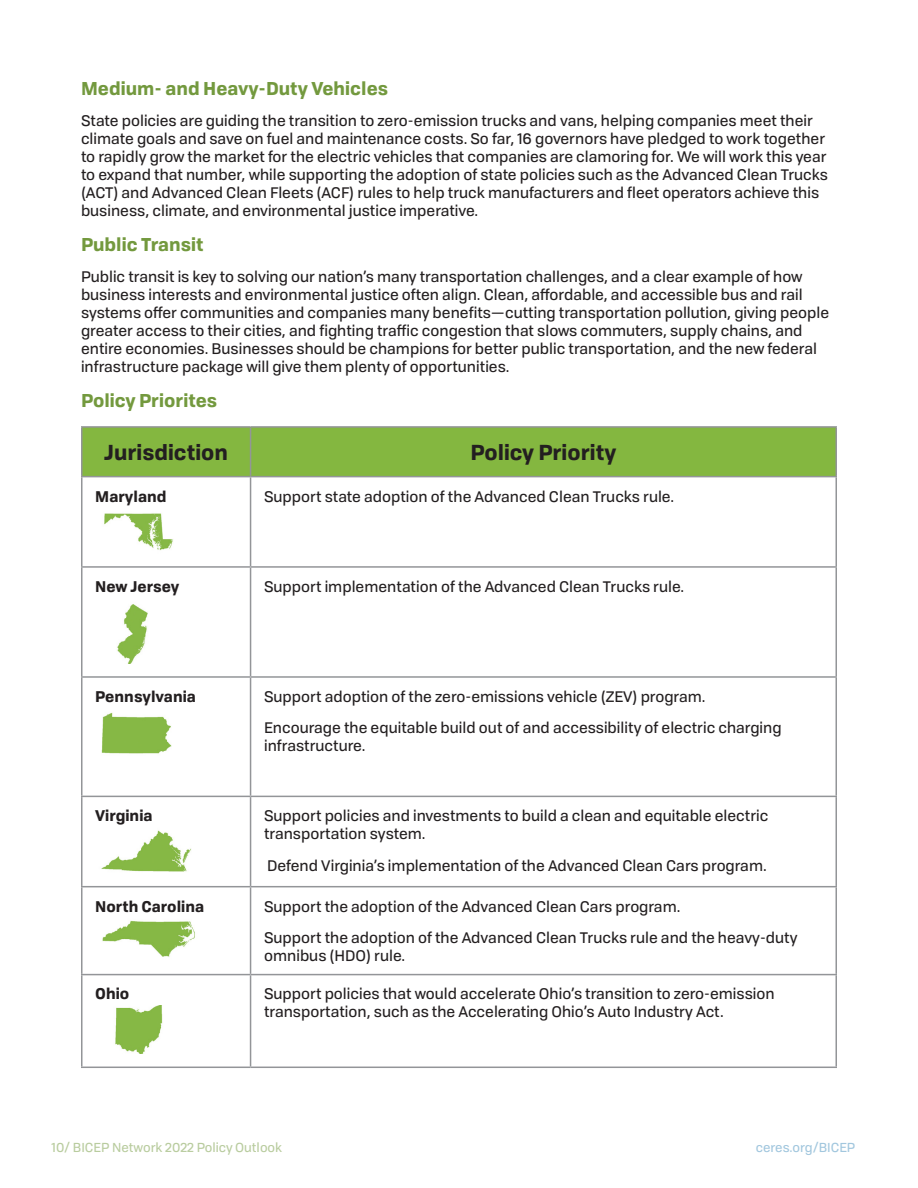
<style>
.page{position:relative;width:918px;height:1188px;background:#fff}
.page>*{position:absolute;margin:0;border:0;box-sizing:border-box;transform-origin:0 0}
.t1{font:700 21px "Tofino Personal";color:#231f20}
.Headline{font:700 18px "Tofino Personal";color:#73993e}
.Body_Text_2{font:700 18px "Tofino Personal";color:#73993e}
.Body_Text_2-2{font:15px/18px "Tofino Personal";color:#231f20}
.Body_Text__Table{font:15px/18px "Tofino Personal";color:#231f20}
.State_Names__Bold{font:700 15px "Tofino Personal";color:#231f20}
.t2{font:12.75px "Tofino Personal";color:#b9cc9f}
.t3{font:12.75px "Tofino Personal";color:#a2c7de}
</style>
<div class="page">
<div style="left:82px;top:428px;width:754px;height:48px;background:#84b740"></div>
<hr style="left:81px;top:426px;width:170px;height:2px;background:#939598">
<hr style="left:81px;top:428px;width:1px;height:48px;background:#939598">
<hr style="left:251px;top:426px;width:586px;height:2px;background:#939598">
<hr style="left:250px;top:428px;width:1px;height:48px;background:#939598">
<hr style="left:836px;top:428px;width:1px;height:48px;background:#939598">
<hr style="left:81px;top:476px;width:170px;height:1px;background:#939598">
<hr style="left:251px;top:476px;width:586px;height:1px;background:#939598">
<hr style="left:81px;top:477px;width:1px;height:89px;background:#939598">
<hr style="left:250px;top:477px;width:1px;height:89px;background:#939598">
<hr style="left:836px;top:477px;width:1px;height:89px;background:#939598">
<hr style="left:81px;top:566px;width:170px;height:2px;background:#939598">
<hr style="left:81px;top:568px;width:1px;height:108px;background:#939598">
<hr style="left:251px;top:566px;width:586px;height:2px;background:#939598">
<hr style="left:250px;top:568px;width:1px;height:108px;background:#939598">
<hr style="left:836px;top:568px;width:1px;height:108px;background:#939598">
<hr style="left:81px;top:676px;width:170px;height:2px;background:#939598">
<hr style="left:81px;top:678px;width:1px;height:118px;background:#939598">
<hr style="left:251px;top:676px;width:586px;height:2px;background:#939598">
<hr style="left:250px;top:678px;width:1px;height:118px;background:#939598">
<hr style="left:836px;top:678px;width:1px;height:118px;background:#939598">
<hr style="left:81px;top:796px;width:170px;height:1px;background:#939598">
<hr style="left:81px;top:797px;width:1px;height:89px;background:#939598">
<hr style="left:251px;top:796px;width:586px;height:1px;background:#939598">
<hr style="left:250px;top:797px;width:1px;height:89px;background:#939598">
<hr style="left:836px;top:797px;width:1px;height:89px;background:#939598">
<hr style="left:81px;top:886px;width:170px;height:1px;background:#939598">
<hr style="left:81px;top:887px;width:1px;height:87px;background:#939598">
<hr style="left:251px;top:886px;width:586px;height:1px;background:#939598">
<hr style="left:250px;top:887px;width:1px;height:87px;background:#939598">
<hr style="left:836px;top:887px;width:1px;height:87px;background:#939598">
<hr style="left:81px;top:974px;width:170px;height:1px;background:#939598">
<hr style="left:81px;top:975px;width:1px;height:92px;background:#939598">
<hr style="left:251px;top:974px;width:586px;height:1px;background:#939598">
<hr style="left:250px;top:975px;width:1px;height:92px;background:#939598">
<hr style="left:836px;top:975px;width:1px;height:92px;background:#939598">
<hr style="left:81px;top:1067px;width:170px;height:1px;background:#939598">
<hr style="left:251px;top:1067px;width:586px;height:1px;background:#939598">
<img style="left:104px;top:513px;width:69px;height:38px">
<img style="left:117px;top:604px;width:31px;height:59px">
<img style="left:101px;top:713px;width:71px;height:41px">
<img style="left:101px;top:830px;width:90px;height:42px">
<img style="left:102px;top:920px;width:93px;height:37px">
<img style="left:115px;top:1006px;width:48px;height:48px">
<p class="Headline" style="left:81px;top:73px;width:309px">Medium- and Heavy-Duty Vehicles</p>
<p class="Body_Text_2-2" style="left:81px;top:111px;width:748px">State policies are guiding the transition to zero-emission trucks and vans, helping companies meet their climate goals and save on fuel and maintenance costs. So far, 16 governors have pledged to work together to rapidly grow the market for the electric vehicles that companies are clamoring for. We will work this year to expand that number, while supporting the adoption of state policies such as the Advanced Clean Trucks (ACT) and Advanced Clean Fleets (ACF) rules to help truck manufacturers and fleet operators achieve this business, climate, and environmental justice imperative.</p>
<p class="Headline" style="left:81px;top:229px;width:124px">Public Transit</p>
<p class="Body_Text_2-2" style="left:81px;top:267px;width:750px">Public transit is key to solving our nation’s many transportation challenges, and a clear example of how business interests and environmental justice often align. Clean, affordable, and accessible bus and rail systems offer communities and companies many benefits—cutting transportation pollution, giving people greater access to their cities, and fighting traffic congestion that slows commuters, supply chains, and entire economies. Businesses should be champions for better public transportation, and the new federal infrastructure package will give them plenty of opportunities.</p>
<p class="Body_Text_2" style="left:81px;top:385px;width:138px">Policy Priorites</p>
<p class="t1" style="left:104px;top:435px;width:126px">Jurisdiction</p>
<p class="t1" style="left:470px;top:435px;width:147px">Policy Priority</p>
<p class="State_Names__Bold" style="left:95px;top:484px;width:73px">Maryland</p>
<p class="Body_Text_2-2" style="left:264px;top:486px;width:412px">Support state adoption of the Advanced Clean Trucks rule.</p>
<p class="State_Names__Bold" style="left:95px;top:574px;width:86px">New Jersey</p>
<p class="Body_Text_2-2" style="left:264px;top:576px;width:422px">Support implementation of the Advanced Clean Trucks rule.</p>
<p class="State_Names__Bold" style="left:95px;top:684px;width:102px">Pennsylvania</p>
<p class="Body_Text__Table" style="left:264px;top:686px;width:443px">Support adoption of the zero-emissions vehicle (ZEV) program.</p>
<p class="Body_Text__Table" style="left:264px;top:718px;width:519px">Encourage the equitable build out of and accessibility of electric charging infrastructure.</p>
<p class="State_Names__Bold" style="left:95px;top:803px;width:59px">Virginia</p>
<p class="Body_Text__Table" style="left:264px;top:806px;width:506px">Support policies and investments to build a clean and equitable electric transportation system.</p>
<p class="Body_Text_2-2" style="left:267px;top:855px;width:501px">Defend Virginia’s implementation of the Advanced Clean Cars program.</p>
<p class="State_Names__Bold" style="left:95px;top:894px;width:111px">North Carolina</p>
<p class="Body_Text__Table" style="left:264px;top:896px;width:418px">Support the adoption of the Advanced Clean Cars program.</p>
<p class="Body_Text__Table" style="left:264px;top:928px;width:535px">Support the adoption of the Advanced Clean Trucks rule and the heavy-duty omnibus (HDO) rule.</p>
<p class="State_Names__Bold" style="left:95px;top:982px;width:36px">Ohio</p>
<p class="Body_Text_2-2" style="left:264px;top:984px;width:512px">Support policies that would accelerate Ohio’s transition to zero-emission transportation, such as the Accelerating Ohio’s Auto Industry Act.</p>
<p class="t2" style="left:52px;top:1137px;width:232px">10/ BICEP Network 2022 Policy Outlook</p>
<p class="t3" style="left:756px;top:1137px;width:101px">ceres.org/BICEP</p>
</div>
